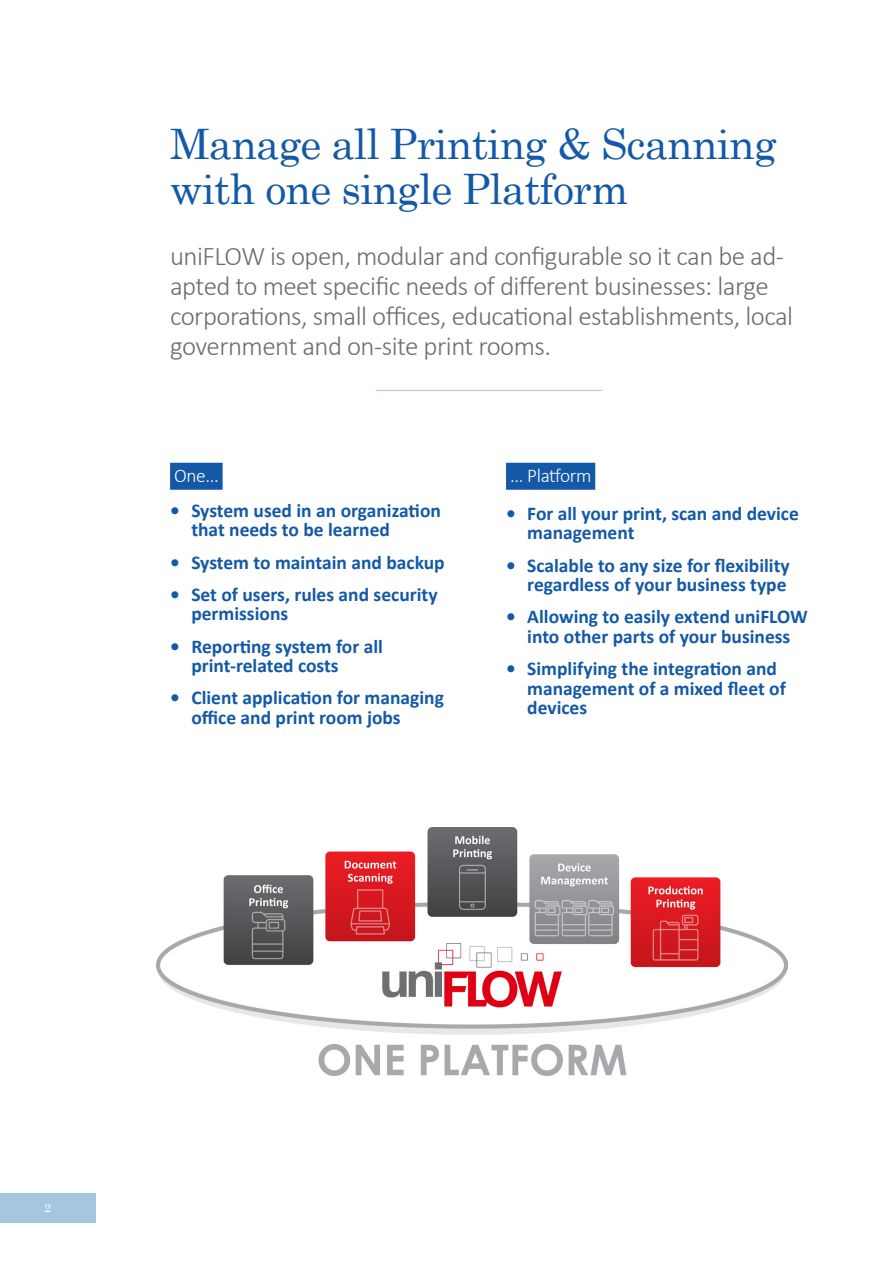
<style>
.page{position:relative;width:893px;height:1263px;background:#fff}
.page>*{position:absolute;margin:0;border:0;box-sizing:border-box;transform-origin:0 0}
.t1{font:42px/45px "Century";letter-spacing:-.02em;color:#1359a7}
.t2{font:300 27px/30px "Calibri";letter-spacing:-.02em;color:#6c6d70}
.Liste__content_highl{font:700 19.5px/19.5px "Calibri";color:#1359a7}
.t3{font:300 19.5px "Calibri";letter-spacing:-.02em;color:#fff}
.Content_eingerückt{font:12px "Century";color:#fff}
</style>
<div class="page">
<div style="left:0;top:1193px;width:96px;height:30px;background:#a4c6de"></div>
<hr style="left:376px;top:390px;width:226px;height:1px;background:#a4c6de">
<div style="left:170px;top:463px;width:53px;height:27px;background:#1359a7"></div>
<div style="left:506px;top:463px;width:89px;height:27px;background:#1359a7"></div>
<img style="left:156px;top:827px;width:631px;height:249px">
<p class="t1" style="left:170px;top:117px;width:608px">Manage all Printing &amp; Scanning with one single Platform</p>
<p class="t2" style="left:170px;top:240px;width:624px">uniFLOW is open, modular and configurable so it can be ad&shy;apted to meet specific needs of different businesses: large corporations, small offices, educational establishments, local government and on-site print rooms.</p>
<p class="t3" style="left:174px;top:464px;width:46px">One...</p>
<p class="Liste__content_highl" style="left:191px;top:501px;width:251px;text-indent:-21px">• System used in an organization that needs to be learned</p>
<p class="Liste__content_highl" style="left:170px;top:552px;width:276px">• System to maintain and backup</p>
<p class="Liste__content_highl" style="left:191px;top:585px;width:248px;text-indent:-21px">• Set of users, rules and security permissions</p>
<p class="Liste__content_highl" style="left:191px;top:636px;width:193px;text-indent:-21px">• Reporting system for all print-related costs</p>
<p class="Liste__content_highl" style="left:191px;top:688px;width:254px;text-indent:-21px">• Client application for managing office and print room jobs</p>
<p class="t3" style="left:510px;top:464px;width:83px">... Platform</p>
<p class="Liste__content_highl" style="left:527px;top:504px;width:273px;text-indent:-21px">• For all your print, scan and device management</p>
<p class="Liste__content_highl" style="left:506px;top:555px;width:285px;text-align:right">• Scalable to any size for flexibility regardless of your business type</p>
<p class="Liste__content_highl" style="left:506px;top:607px;width:303px;text-align:center">• Allowing to easily extend uniFLOW into other parts of your business</p>
<p class="Liste__content_highl" style="left:527px;top:659px;width:260px;text-indent:-21px">• Simplifying the integration and management of a mixed fleet of devices</p>
<p class="Content_eingerückt" style="left:44px;top:1197px;width:8px">2</p>
</div>
